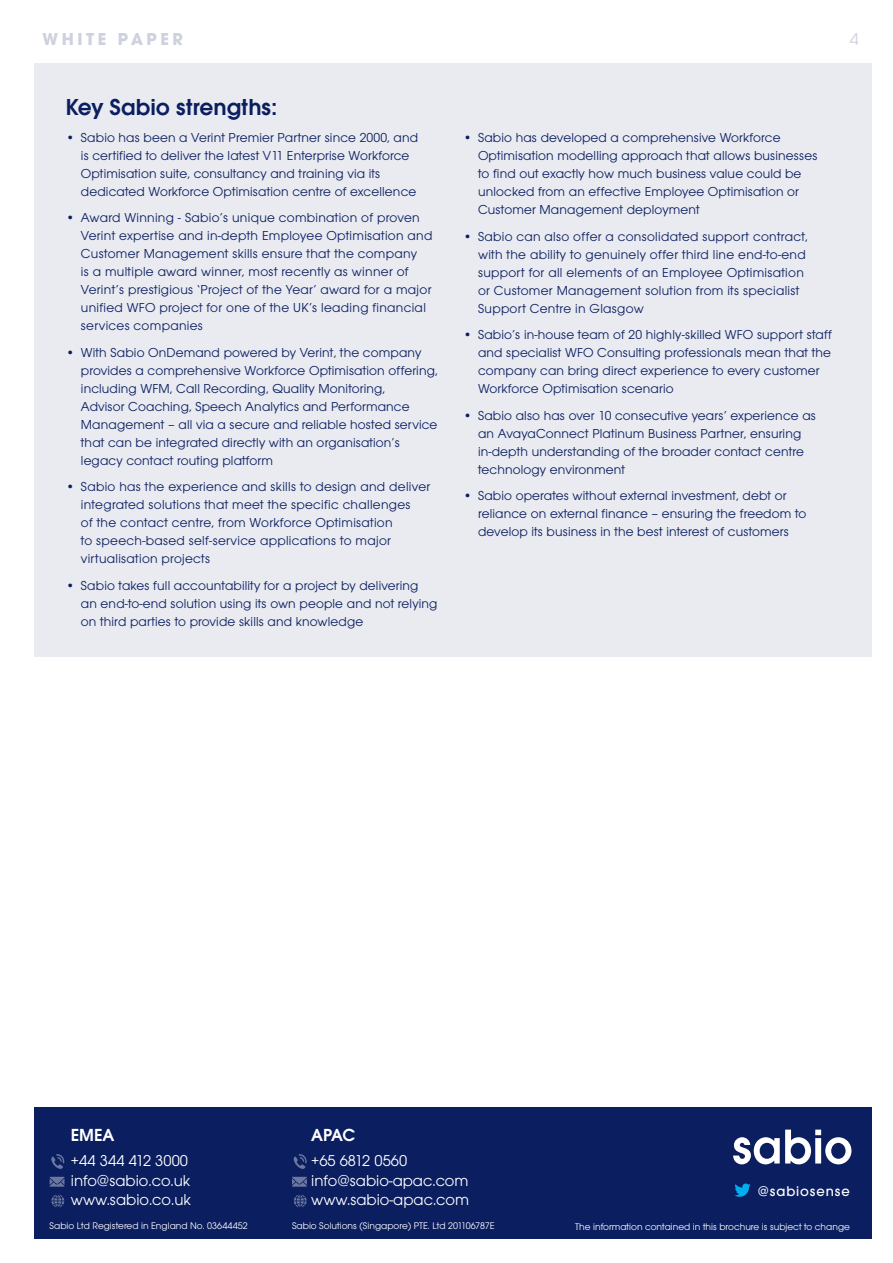
<style>
.page{position:relative;width:893px;height:1263px;background:#fff}
.page>*{position:absolute;margin:0;border:0;box-sizing:border-box;transform-origin:0 0}
.subheader_main{font:600 24px "Avant Garde Gothic Itc T";color:#0a1e60}
.t1{font:600 18.15px "Avant Garde Gothic Itc T";color:#fff}
.t2{font:700 18px "Avant Garde Gothic Itc T";letter-spacing:.2em;color:#ced2df}
.t3{font:18px "Avant Garde Gothic Itc T";color:#ced2df}
.t4{font:16.35px/19.4px "Avant Garde Gothic Itc T";color:#fff}
.t5{font:500 14.55px "Avant Garde Gothic Itc T";letter-spacing:.06em;color:#fff}
.body{font:13.5px/18px "Avant Garde Gothic Itc T";letter-spacing:.01em;color:#0a1e60}
.t6{font:10.05px "Avant Garde Gothic Itc T";color:#fff}
</style>
<div class="page">
<div style="left:34px;top:64px;width:838px;height:593px;background:#e9ebf1"></div>
<div style="left:34px;top:1107px;width:838px;height:132px;background:#0a1e60"></div>
<svg style="left:733px;top:1129px;width:118px;height:35px"></svg>
<svg style="left:735px;top:1183px;width:16px;height:14px"></svg>
<svg style="left:51px;top:1194px;width:13px;height:13px"></svg>
<svg style="left:294px;top:1194px;width:13px;height:13px"></svg>
<svg style="left:50px;top:1177px;width:15px;height:10px"></svg>
<svg style="left:292px;top:1177px;width:15px;height:10px"></svg>
<svg style="left:51px;top:1154px;width:13px;height:15px"></svg>
<svg style="left:294px;top:1154px;width:13px;height:15px"></svg>
<p class="t2" style="left:43px;top:28px;width:142px">WHITE PAPER</p>
<p class="subheader_main" style="left:66px;top:93px;width:213px">Key Sabio strengths:</p>
<p class="body" style="left:81px;top:128px;width:339px;text-indent:-15px">• Sabio has been a Verint Premier Partner since 2000, and is certified to deliver the latest V11 Enterprise Workforce Optimisation suite, consultancy and training via its dedicated Workforce Optimisation centre of excellence</p>
<p class="body" style="left:81px;top:208px;width:353px;text-indent:-15px">• Award Winning - Sabio’s unique combination of proven Verint expertise and in-depth Employee Optimisation and Customer Management skills ensure that the company<br>is a multiple award winner, most recently as winner of Verint’s prestigious ‘Project of the Year’ award for a major unified WFO project for one of the UK’s leading financial services companies</p>
<p class="body" style="left:81px;top:343px;width:358px;text-indent:-15px">• With Sabio OnDemand powered by Verint, the company provides a comprehensive Workforce Optimisation offering, including WFM, Call Recording, Quality Monitoring,<br>Advisor Coaching, Speech Analytics and Performance Management – all via a secure and reliable hosted service that can be integrated directly with an organisation’s legacy contact routing platform</p>
<p class="body" style="left:81px;top:477px;width:351px;text-indent:-15px">• Sabio has the experience and skills to design and deliver integrated solutions that meet the specific challenges<br>of the contact centre, from Workforce Optimisation<br>to speech-based self-service applications to major virtualisation projects</p>
<p class="body" style="left:81px;top:576px;width:358px;text-indent:-15px">• Sabio takes full accountability for a project by delivering an end-to-end solution using its own people and not relying on third parties to provide skills and knowledge</p>
<p class="t3" style="left:850px;top:28px;width:10px">4</p>
<p class="body" style="left:478px;top:129px;width:341px;text-indent:-15px">• Sabio has developed a comprehensive Workforce Optimisation modelling approach that allows businesses to find out exactly how much business value could be unlocked from an effective Employee Optimisation or Customer Management deployment</p>
<p class="body" style="left:478px;top:227px;width:331px;text-indent:-15px">• Sabio can also offer a consolidated support contract, with the ability to genuinely offer third line end-to-end support for all elements of an Employee Optimisation or Customer Management solution from its specialist Support Centre in Glasgow</p>
<p class="body" style="left:478px;top:326px;width:356px;text-indent:-15px">• Sabio’s in-house team of 20 highly-skilled WFO support staff and specialist WFO Consulting professionals mean that the company can bring direct experience to every customer Workforce Optimisation scenario</p>
<p class="body" style="left:478px;top:406px;width:339px;text-indent:-15px">• Sabio also has over 10 consecutive years’ experience as an AvayaConnect Platinum Business Partner, ensuring in-depth understanding of the broader contact centre technology environment</p>
<p class="body" style="left:478px;top:487px;width:330px;text-indent:-15px">• Sabio operates without external investment, debt or reliance on external finance – ensuring the freedom to develop its business in the best interest of customers</p>
<p class="t1" style="left:71px;top:1124px;width:45px">EMEA</p>
<p class="t4" style="left:71px;top:1151px;width:122px">+44 344 412 3000 info@sabio.co.uk www.sabio.co.uk</p>
<p class="t1" style="left:311px;top:1124px;width:46px">APAC</p>
<p class="t4" style="left:311px;top:1151px;width:159px">+65 6812 0560 info@sabio-apac.com www.sabio-apac.com</p>
<p class="t5" style="left:758px;top:1182px;width:94px">@sabiosense</p>
<p class="t6" style="left:50px;top:1220px;width:200px">Sabio Ltd Registered in England No. 03644452</p>
<p class="t6" style="left:292px;top:1220px;width:204px">Sabio Solutions (Singapore) PTE. Ltd 201106787E</p>
<p class="t6" style="left:575px;top:1220px;width:276px">The information contained in this brochure is subject to change</p>
</div>
